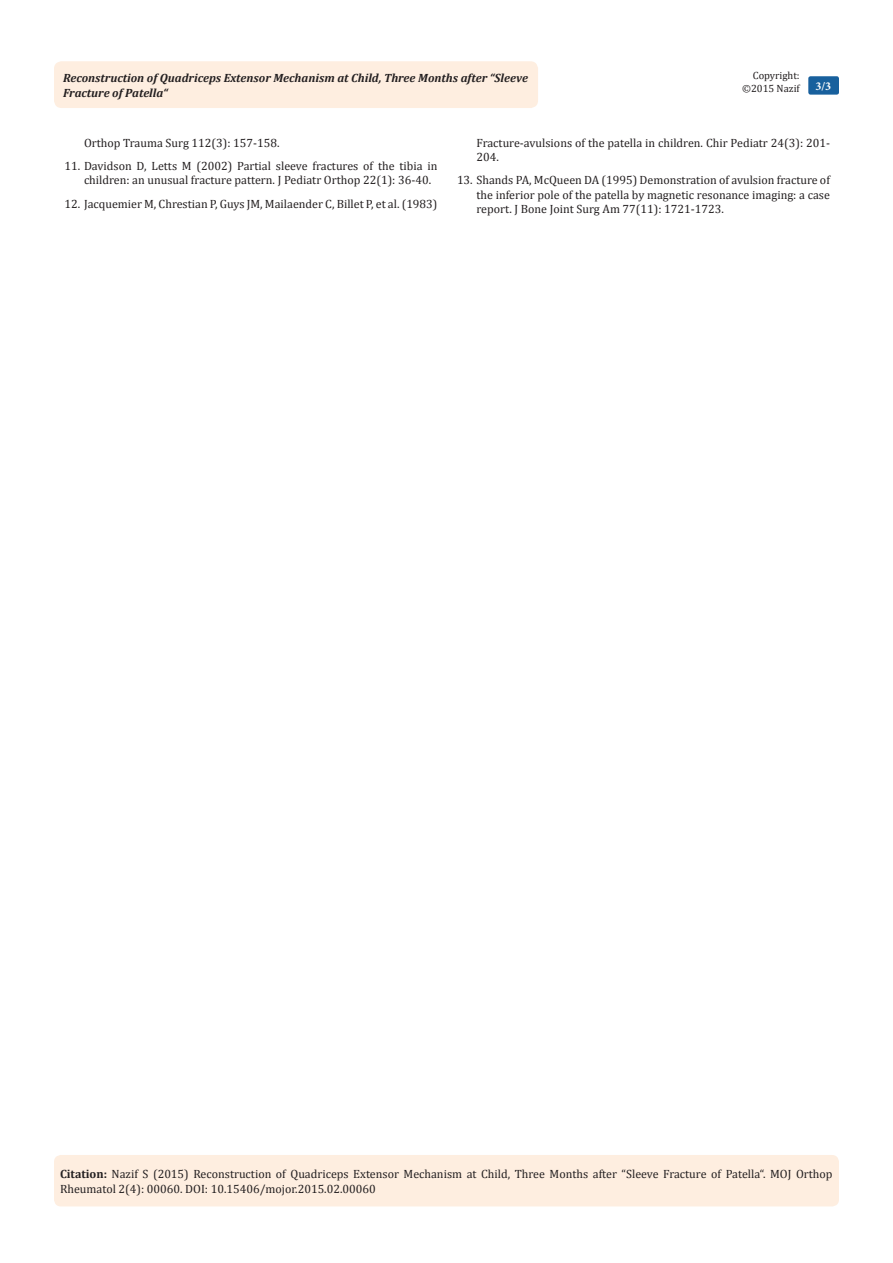
<style>
.page{position:relative;width:893px;height:1263px;background:#fff}
.page>*{position:absolute;margin:0;border:0;box-sizing:border-box;transform-origin:0 0}
.Citation{font:12px/14.4px "Cambria";color:#231f20}
.t1{font:italic 700 12px/14.4px "Cambria";color:#231f20}
.t2{font:700 12px "Minion Pro";color:#fff}
.t3{font:10.5px "Cambria";color:#231f20}
.s1{font-weight:700}
</style>
<div class="page">
<div style="left:54px;top:1155px;width:785px;height:51px;background:#feeee0;border-radius:7px"></div>
<div style="left:54px;top:61px;width:484px;height:47px;background:#feeee0;border-radius:8px"></div>
<div style="left:808px;top:76px;width:31px;height:19px;background:#18609d;border-radius:2px"></div>
<p class="t1" style="left:63px;top:70px;width:466px">Reconstruction of Quadriceps Extensor Mechanism at Child, Three Months after “Sleeve<br>Fracture of Patella“</p>
<p class="t3" style="left:753px;top:69px;width:48px">Copyright:</p>
<p class="t3" style="left:742px;top:82px;width:59px">©2015 Nazif</p>
<p class="t2" style="left:815px;top:78px;width:17px">3/3</p>
<p class="Citation" style="left:84px;top:135px;width:197px">Orthop Trauma Surg 112(3): 157-158.</p>
<p class="Citation" style="left:84px;top:159px;width:355px;text-indent:-20px">11. Davidson D, Letts M (2002) Partial sleeve fractures of the tibia in children: an unusual fracture pattern. J Pediatr Orthop 22(1): 36-40.</p>
<p class="Citation" style="left:64px;top:196px;width:374px">12. Jacquemier M, Chrestian P, Guys JM, Mailaender C, Billet P, et al. (1983)</p>
<p class="Citation" style="left:476px;top:135px;width:355px">Fracture-avulsions of the patella in children. Chir Pediatr 24(3): 201-<br>204.</p>
<p class="Citation" style="left:476px;top:173px;width:355px;text-align:justify;text-indent:-20px">13. Shands PA, McQueen DA (1995) Demonstration of avulsion fracture of the inferior pole of the patella by magnetic resonance imaging: a case report. J Bone Joint Surg Am 77(11): 1721-1723.</p>
<p class="Citation" style="left:60px;top:1167px;width:774px"><span class="s1">Citation:</span> Nazif S (2015) Reconstruction of Quadriceps Extensor Mechanism at Child, Three Months after “Sleeve Fracture of Patella“. MOJ Orthop<br>Rheumatol 2(4): 00060. DOI: 10.15406/mojor.2015.02.00060</p>
</div>
